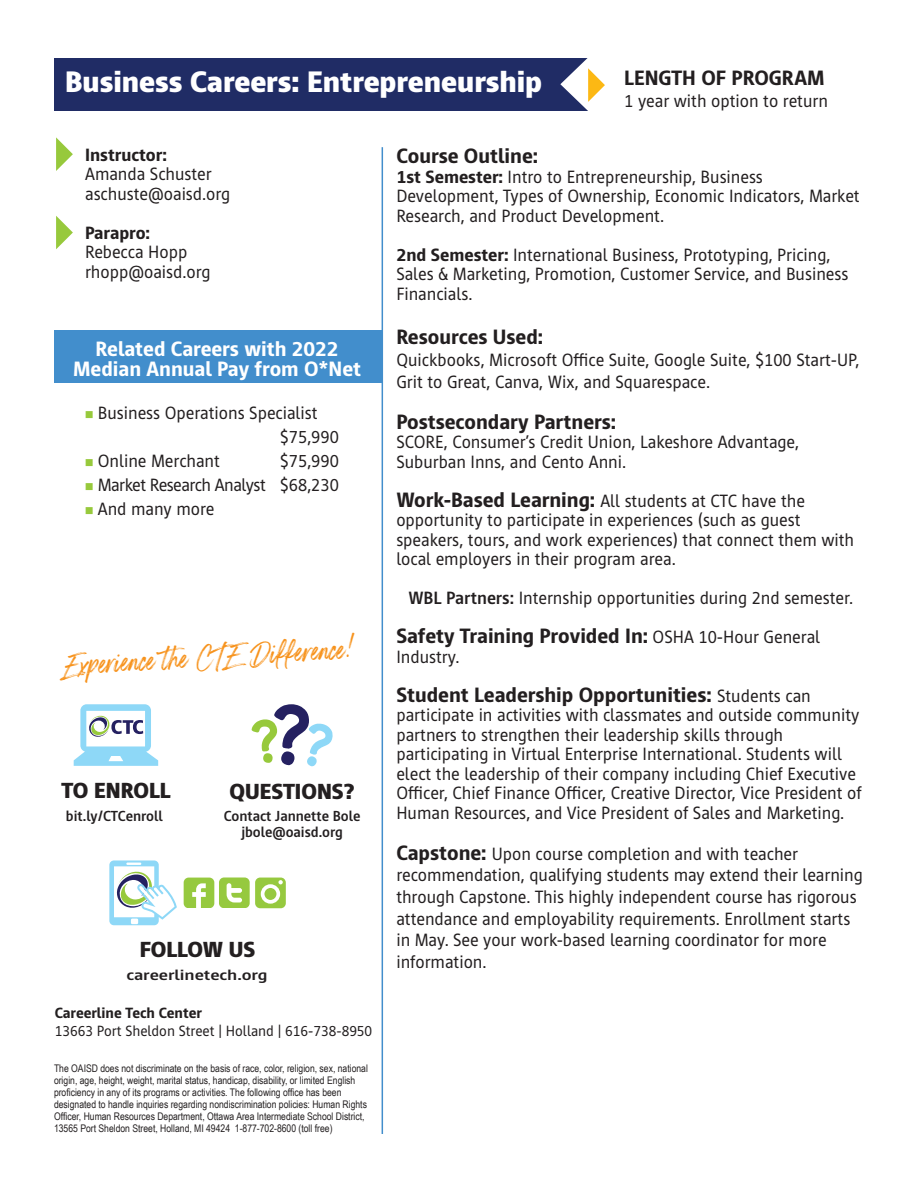
<style>
.page{position:relative;width:918px;height:1188px;background:#fff}
.page>*{position:absolute;margin:0;border:0;box-sizing:border-box;transform-origin:0 0}
.t1{font:36.3px "Boston Skyline Rough";color:#f7931d}
.t2{font:900 30px "Cast";color:#fff}
.t3{font:900 22.05px "Cast";color:#231f20}
.t4{font:800 21px "Cast";color:#231f20}
.t5{font:800 21px/19.5px "Cast";color:#fff;text-align:center}
.t6{font:18px/19.5px "Cast";color:#231f20}
.t7{font:18px "Cast";letter-spacing:-.025em;color:#231f20}
.t8{font:15px "Cast";color:#231f20}
.t9{font:800 15px "Cast";color:#231f20}
.t10{font:700 14.7px "Cast";color:#231f20}
.t11{font:700 14.7px "Cast";color:#231f20;scale:1.25 1}
.t12{font:10.5px/12px "Arial Narrow";color:#231f20}
.s1{font-weight:800}
.s2{color:#97c93c}
.s3{font-weight:800;font-size:21px}
.s4{font-weight:700}
.s5{font-weight:400;font-size:18px}
</style>
<div class="page">
<div style="left:54px;top:331px;width:328px;height:52px;background:#428ecc"></div>
<svg style="left:252px;top:704px;width:81px;height:62px"></svg>
<svg style="left:74px;top:704px;width:84px;height:62px"></svg>
<svg style="left:109px;top:860px;width:68px;height:65px"></svg>
<svg style="left:184px;top:878px;width:30px;height:29px"></svg>
<div style="left:219px;top:878px;width:31px;height:29px;background:#96c93f;border-radius:5px"></div>
<svg style="left:227px;top:883px;width:15px;height:20px"></svg>
<div style="left:255px;top:878px;width:31px;height:30px;background:#96c93f;border-radius:5px"></div>
<div style="left:261px;top:884px;width:19px;height:20px;border:4px solid #fff;border-radius:50%"></div>
<svg style="left:278px;top:880px;width:5px;height:4px"></svg>
<div style="left:54px;top:58px;width:541px;height:52px;background:#202c65"></div>
<hr style="left:382px;top:147px;width:1px;height:987px;background:#428ecc">
<svg style="left:560px;top:58px;width:45px;height:53px"></svg>
<svg style="left:56px;top:137px;width:17px;height:34px"></svg>
<svg style="left:56px;top:216px;width:17px;height:33px"></svg>
<p class="t2" style="left:65px;top:64px;width:479px">Business Careers: Entrepreneurship</p>
<p class="t4" style="left:624px;top:66px;width:202px">LENGTH OF PROGRAM</p>
<p class="t6" style="left:624px;top:91px;width:205px">1 year with option to return</p>
<p class="t6" style="left:85px;top:145px;width:147px"><span class="s1">Instructor:<br></span>Amanda Schuster aschuste@oaisd.org</p>
<p class="t6" style="left:85px;top:223px;width:127px"><span class="s1">Parapro:<br></span>Rebecca Hopp rhopp@oaisd.org</p>
<p class="t5" style="left:73px;top:339px;width:289px">Related Careers with 2022<br>Median Annual Pay from O*Net</p>
<p class="t6" style="left:280px;top:401px;width:61px;line-height:24px;text-indent:-195px"><span class="s2">■</span> Business Operations Specialist $75,990</p>
<p class="t6" style="left:85px;top:451px;width:137px"><span class="s2">■</span> Online Merchant</p>
<p class="t6" style="left:280px;top:451px;width:61px">$75,990</p>
<p class="t7" style="left:85px;top:475px;width:256px"><span class="s2">■</span> Market Research Analyst $68,230</p>
<p class="t6" style="left:85px;top:499px;width:131px"><span class="s2">■</span> And many more</p>
<h1 class="t1" style="left:62px;top:642px;width:292px;rotate:-3deg">Experience the CTE Difference!</h1>
<p class="t3" style="left:61px;top:777px;width:110px">TO ENROLL</p>
<p class="t10" style="left:66px;top:807px;width:98px">bit.ly/CTCenroll</p>
<p class="t3" style="left:230px;top:778px;width:127px">QUESTIONS?</p>
<p class="t10" style="left:224px;top:807px;width:138px">Contact Jannette Bole</p>
<p class="t10" style="left:241px;top:823px;width:103px">jbole@oaisd.org</p>
<p class="t3" style="left:140px;top:936px;width:117px">FOLLOW US</p>
<p class="t11" style="left:126px;top:966px;width:114px">careerlinetech.org</p>
<p class="t9" style="left:55px;top:1004px;width:149px">Careerline Tech Center</p>
<p class="t8" style="left:55px;top:1023px;width:319px">13663 Port Sheldon Street | Holland | 616-738-8950</p>
<p class="t12" style="left:54px;top:1062px;width:315px">The OAISD does not discriminate on the basis of race, color, religion, sex, national origin, age, height, weight, marital status, handicap, disability, or limited English proficiency in any of its programs or activities. The following office has been designated to handle inquiries regarding nondiscrimination policies: Human Rights Officer, Human Resources Department, Ottawa Area Intermediate School District, 13565 Port Sheldon Street, Holland, MI 49424 1-877-702-8600 (toll free)</p>
<p class="t4" style="left:396px;top:144px;width:143px">Course Outline:</p>
<p class="t6" style="left:396px;top:167px;width:465px"><span class="s1">1st Semester:</span> Intro to Entrepreneurship, Business<br>Development, Types of Ownership, Economic Indicators, Market<br>Research, and Product Development.</p>
<p class="t6" style="left:396px;top:245px;width:454px"><span class="s1">2nd Semester:</span> International Business, Prototyping, Pricing,<br>Sales &amp; Marketing, Promotion, Customer Service, and Business<br>Financials.</p>
<p class="t4" style="left:396px;top:325px;width:148px">Resources Used:</p>
<p class="t6" style="left:396px;top:349px;width:465px;line-height:21.6px">Quickbooks, Microsoft Office Suite, Google Suite, $100 Start-UP,<br>Grit to Great, Canva, Wix, and Squarespace.</p>
<p class="t4" style="left:396px;top:409px;width:221px">Postsecondary Partners:</p>
<p class="t6" style="left:396px;top:432px;width:404px">SCORE, Consumer’s Credit Union, Lakeshore Advantage,<br>Suburban Inns, and Cento Anni.</p>
<p class="t6" style="left:396px;top:491px;width:459px"><span class="s3">Work-Based Learning:</span> All students at CTC have the opportunity to participate in experiences (such as guest speakers, tours, and work experiences) that connect them with local employers in their program area.</p>
<p class="t6" style="left:408px;top:588px;width:446px"><span class="s4">WBL Partners:</span> Internship opportunities during 2nd semester.</p>
<p class="t4" style="left:396px;top:624px;width:425px">Safety Training Provided In: <span class="s5">OSHA 10-Hour General</span></p>
<p class="t6" style="left:396px;top:647px;width:64px">Industry.</p>
<p class="t4" style="left:396px;top:682px;width:416px">Student Leadership Opportunities: <span class="s5">Students can</span></p>
<p class="t6" style="left:396px;top:705px;width:467px">participate in activities with classmates and outside community partners to strengthen their leadership skills through participating in Virtual Enterprise International. Students will elect the leadership of their company including Chief Executive Officer, Chief Finance Officer, Creative Director, Vice President of Human Resources, and Vice President of Sales and Marketing.</p>
<p class="t6" style="left:396px;top:843px;width:468px;line-height:21.6px"><span class="s3">Capstone:</span> Upon course completion and with teacher recommendation, qualifying students may extend their learning through Capstone. This highly independent course has rigorous attendance and employability requirements. Enrollment starts in May. See your work-based learning coordinator for more information.</p>
</div>
